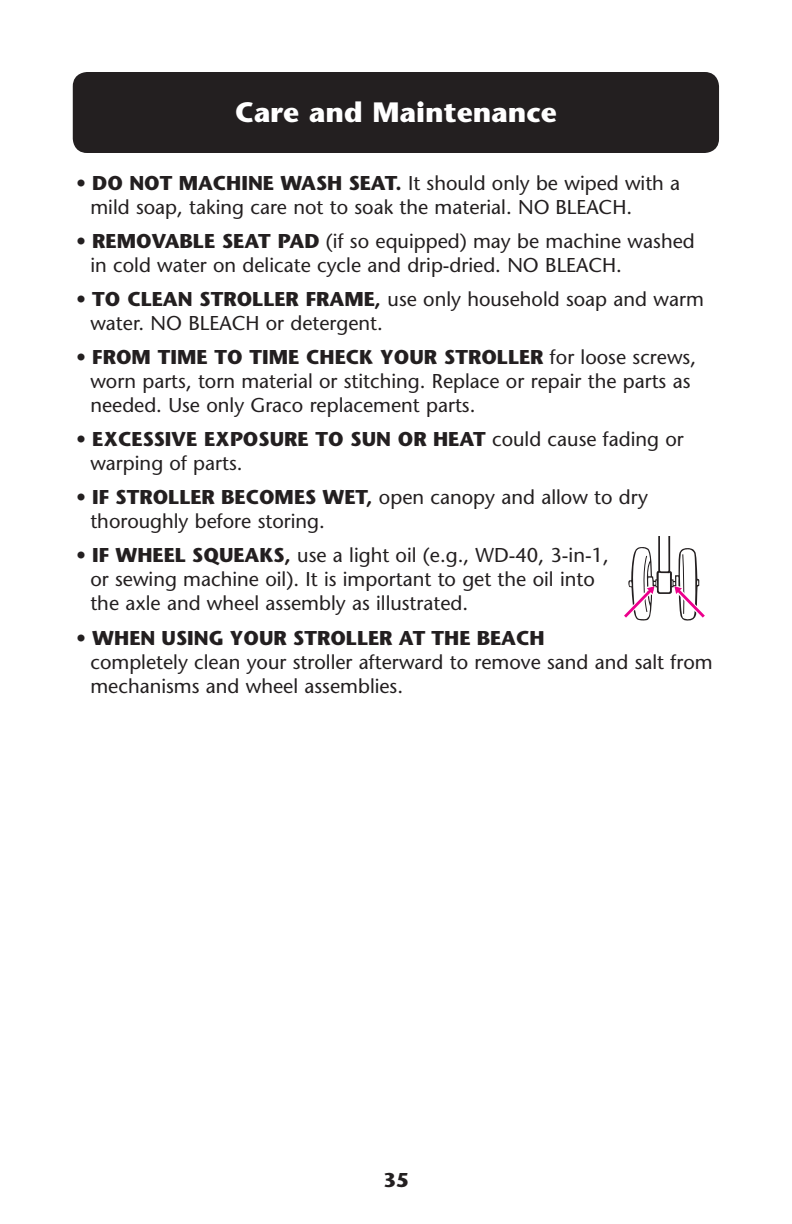
<style>
.page{position:relative;width:792px;height:1224px;background:#fff}
.page>*{position:absolute;margin:0;border:0;box-sizing:border-box;transform-origin:0 0}
.t1{font:700 28px "Stone Sans";color:#fff}
.t2{font:20px/24px "Stone Sans";color:#231f20}
.t3{font:700 20px "Stone Sans";color:#231f20}
.s1{font-weight:700}
</style>
<div class="page">
<div style="left:73px;top:72px;width:646px;height:81px;background:#231f20;border-radius:14px"></div>
<svg style="left:624px;top:536px;width:81px;height:85px"></svg>
<h1 class="t1" style="left:235px;top:101px;width:323px">Care and Maintenance</h1>
<p class="t2" style="left:90px;top:173px;width:591px;text-indent:-14px">• <span class="s1">DO NOT MACHINE WASH SEAT.</span> It should only be wiped with a mild soap, taking care not to soak the material. NO BLEACH.</p>
<p class="t2" style="left:90px;top:231px;width:606px;text-indent:-14px">• <span class="s1">REMOVABLE SEAT PAD</span> (if so equipped) may be machine washed in cold water on delicate cycle and drip-dried. NO BLEACH.</p>
<p class="t2" style="left:90px;top:289px;width:615px;text-indent:-14px">• <span class="s1">TO CLEAN STROLLER FRAME,</span> use only household soap and warm water. NO BLEACH or detergent.</p>
<p class="t2" style="left:90px;top:347px;width:607px;text-indent:-14px">• <span class="s1">FROM TIME TO TIME CHECK YOUR STROLLER</span> for loose screws, worn parts, torn material or stitching. Replace or repair the parts as needed. Use only Graco replacement parts.</p>
<p class="t2" style="left:90px;top:429px;width:595px;text-indent:-14px">• <span class="s1">EXCESSIVE EXPOSURE TO SUN OR HEAT</span> could cause fading or warping of parts.</p>
<p class="t2" style="left:90px;top:488px;width:559px;text-indent:-14px">• <span class="s1">IF STROLLER BECOMES WET,</span> open canopy and allow to dry thoroughly before storing.</p>
<p class="t2" style="left:90px;top:546px;width:520px;text-indent:-14px">• <span class="s1">IF WHEEL SQUEAKS,</span> use a light oil (e.g., WD-40, 3-in-1, or sewing machine oil). It is important to get the oil into the axle and wheel assembly as illustrated.</p>
<p class="t2" style="left:90px;top:628px;width:624px;text-indent:-14px">• <span class="s1">WHEN USING YOUR STROLLER AT THE BEACH<br></span>completely clean your stroller afterward to remove sand and salt from mechanisms and wheel assemblies.</p>
<p class="t3" style="left:383px;top:1172px;width:27px">35</p>
</div>
